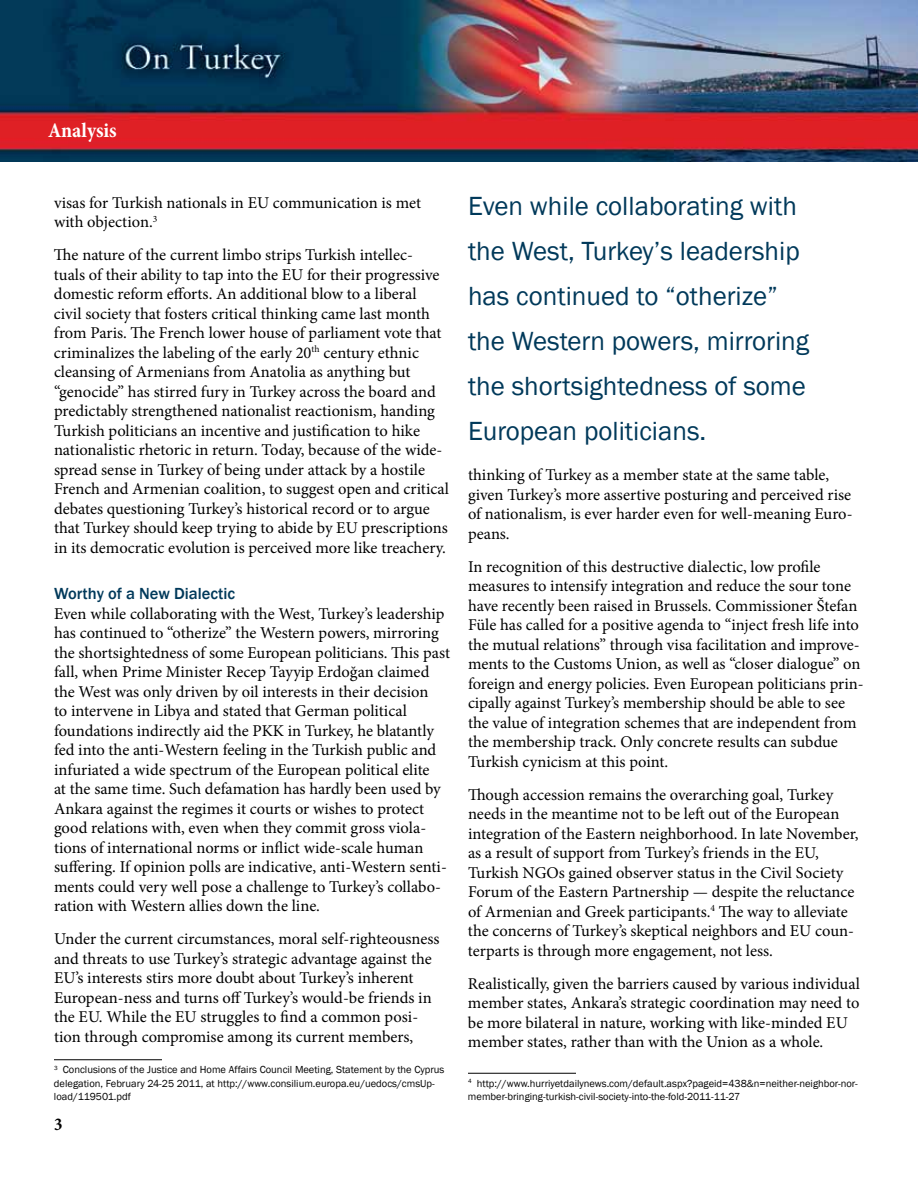
<style>
.page{position:relative;width:918px;height:1188px;background:#fff}
.page>*{position:absolute;margin:0;border:0;box-sizing:border-box;transform-origin:0 0}
.t1{font:27px/45px "Franklin Gothic";color:#00395a}
.t2{font:700 condensed 21px "Minion Pro";color:#fff}
.t3{font:700 condensed 18px "Minion Pro";color:#000}
.t4{font:16.5px/19.5px "Minion Pro";color:#000}
.t5{font:500 16.5px "Franklin Gothic";color:#00395a}
.t6{font:10.5px/13.5px "Franklin Gothic";color:#000}
</style>
<div class="page">
<img style="left:0;top:0;width:918px;height:162px">
<hr style="left:54px;top:1059px;width:108px;height:1px;background:#000">
<hr style="left:468px;top:1073px;width:108px;height:1px;background:#000">
<p class="t2" style="left:48px;top:116px;width:70px">Analysis</p>
<p class="t4" style="left:54px;top:193px;width:369px">visas for Turkish nationals in EU communication is met with objection.<sup>3</sup></p>
<p class="t4" style="left:54px;top:245px;width:397px">The nature of the current limbo strips Turkish intellec-<br>tuals of their ability to tap into the EU for their progressive domestic reform efforts. An additional blow to a liberal<br>civil society that fosters critical thinking came last month from Paris. The French lower house of parliament vote that criminalizes the labeling of the early 20<sup>th</sup> century ethnic cleansing of Armenians from Anatolia as anything but “genocide” has stirred fury in Turkey across the board and predictably strengthened nationalist reactionism, handing Turkish politicians an incentive and justification to hike nationalistic rhetoric in return. Today, because of the wide&shy;spread sense in Turkey of being under attack by a hostile French and Armenian coalition, to suggest open and critical debates questioning Turkey’s historical record or to argue that Turkey should keep trying to abide by EU prescriptions in its democratic evolution is perceived more like treachery.</p>
<p class="t5" style="left:54px;top:584px;width:183px">Worthy of a New Dialectic</p>
<p class="t4" style="left:54px;top:604px;width:398px">Even while collaborating with the West, Turkey’s leadership has continued to “otherize” the Western powers, mirroring the shortsightedness of some European politicians. This past fall, when Prime Minister Recep Tayyip Erdoğan claimed the West was only driven by oil interests in their decision<br>to intervene in Libya and stated that German political foundations indirectly aid the PKK in Turkey, he blatantly fed into the anti-Western feeling in the Turkish public and infuriated a wide spectrum of the European political elite<br>at the same time. Such defamation has hardly been used by Ankara against the regimes it courts or wishes to protect good relations with, even when they commit gross viola&shy;tions of international norms or inflict wide-scale human suffering. If opinion polls are indicative, anti-Western senti&shy;ments could very well pose a challenge to Turkey’s collabo&shy;ration with Western allies down the line.</p>
<p class="t4" style="left:54px;top:929px;width:387px">Under the current circumstances, moral self-righteousness and threats to use Turkey’s strategic advantage against the EU’s interests stirs more doubt about Turkey’s inherent European-ness and turns off Turkey’s would-be friends in the EU. While the EU struggles to find a common posi&shy;tion through compromise among its current members,</p>
<p class="t6" style="left:54px;top:1063px;width:392px"><sup>3</sup> Conclusions of the Justice and Home Affairs Council Meeting, Statement by the Cyprus delegation, February 24-25 2011, at http://www.consilium.europa.eu/uedocs/cmsUp&shy;load/119501.pdf</p>
<p class="t3" style="left:54px;top:1111px;width:10px">3</p>
<h1 class="t1" style="left:468px;top:184px;width:343px">Even while collaborating with the West, Turkey’s leadership has continued to “otherize” the Western powers, mirroring the shortsightedness of some<br>European politicians.</h1>
<p class="t4" style="left:468px;top:466px;width:386px">thinking of Turkey as a member state at the same table, given Turkey’s more assertive posturing and perceived rise of nationalism, is ever harder even for well-meaning Euro&shy;peans.</p>
<p class="t4" style="left:468px;top:557px;width:397px">In recognition of this destructive dialectic, low profile measures to intensify integration and reduce the sour tone have recently been raised in Brussels. Commissioner Štefan Füle has called for a positive agenda to “inject fresh life into the mutual relations” through visa facilitation and improve&shy;ments to the Customs Union, as well as “closer dialogue” on foreign and energy policies. Even European politicians prin&shy;cipally against Turkey’s membership should be able to see the value of integration schemes that are independent from the membership track. Only concrete results can subdue Turkish cynicism at this point.</p>
<p class="t4" style="left:468px;top:785px;width:392px">Though accession remains the overarching goal, Turkey needs in the meantime not to be left out of the European integration of the Eastern neighborhood. In late November, as a result of support from Turkey’s friends in the EU, Turkish NGOs gained observer status in the Civil Society Forum of the Eastern Partnership — despite the reluctance of Armenian and Greek participants.<sup>4</sup> The way to alleviate the concerns of Turkey’s skeptical neighbors and EU coun&shy;terparts is through more engagement, not less.</p>
<p class="t4" style="left:468px;top:974px;width:393px">Realistically, given the barriers caused by various individual member states, Ankara’s strategic coordination may need to be more bilateral in nature, working with like-minded EU member states, rather than with the Union as a whole.</p>
<p class="t6" style="left:468px;top:1077px;width:391px"><sup>4</sup> http://www.hurriyetdailynews.com/default.aspx?pageid=438&amp;n=neither-neighbor-nor&shy;member-bringing-turkish-civil-society-into-the-fold-2011-11-27</p>
</div>
